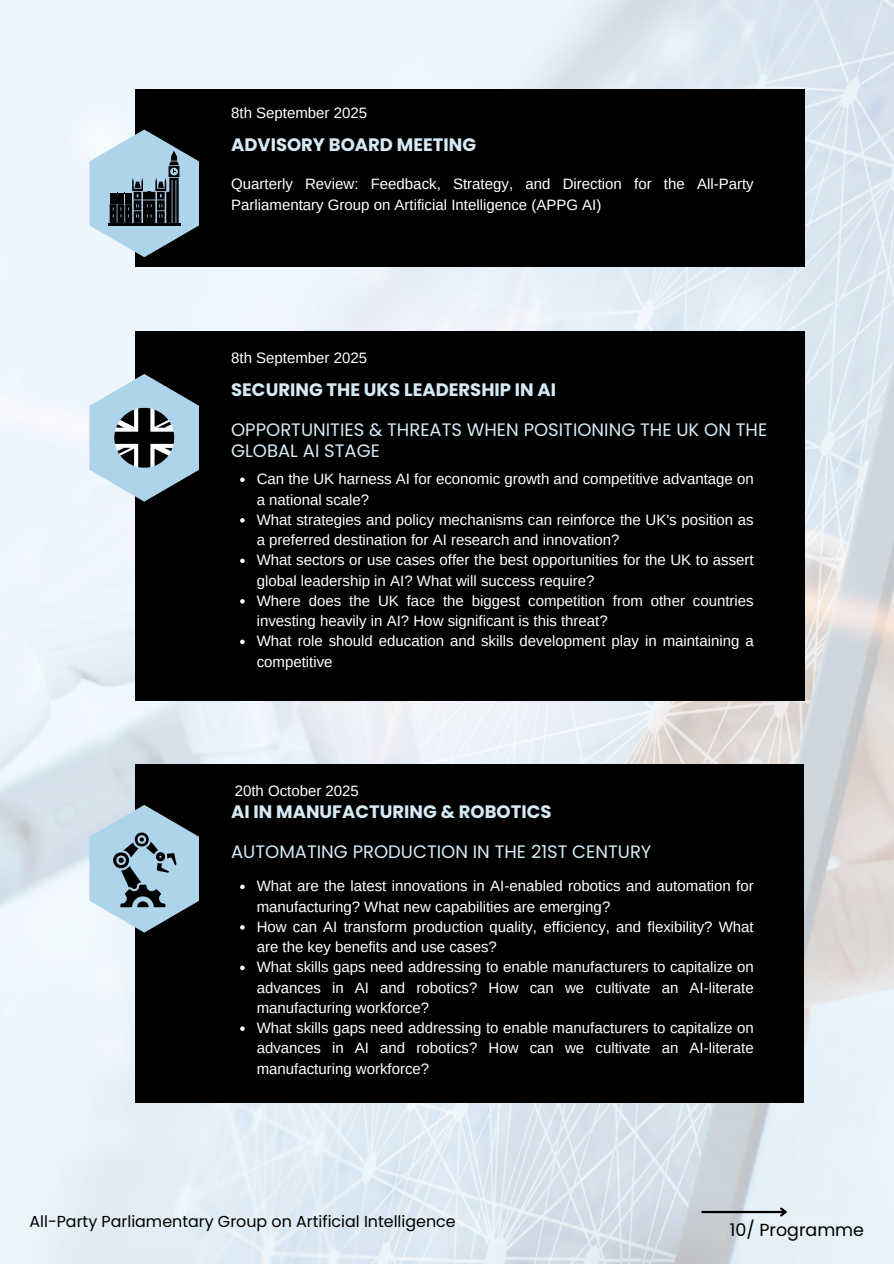
<style>
.page{position:relative;width:894px;height:1264px;background:#fff}
.page>*{position:absolute;margin:0;border:0;box-sizing:border-box;transform-origin:0 0}
.t1{font:18px/20.2px "Poppins";color:#d6eaf6}
.t2{font:700 18px "Poppins";color:#d6eaf6}
.t3{font:17.4px "Poppins";color:#000}
.t4{font:15.9px "Poppins";color:#000}
.t5{font:15px/20.2px "Arimo";color:#fff}
</style>
<div class="page">
<img style="left:0;top:0;width:893px;height:1263px">
<div style="left:135px;top:89px;width:669px;height:178px;background:#000"></div>
<svg style="left:89px;top:129px;width:110px;height:128px"></svg>
<div style="left:135px;top:331px;width:669px;height:369px;background:#000"></div>
<svg style="left:89px;top:374px;width:110px;height:127px"></svg>
<svg style="left:240px;top:477px;width:4px;height:5px"></svg>
<svg style="left:240px;top:518px;width:4px;height:4px"></svg>
<svg style="left:240px;top:558px;width:4px;height:5px"></svg>
<svg style="left:240px;top:599px;width:4px;height:4px"></svg>
<svg style="left:240px;top:639px;width:4px;height:5px"></svg>
<hr style="left:701px;top:1210px;width:84px;height:3px;background:#000">
<svg style="left:777px;top:1205px;width:12px;height:13px"></svg>
<div style="left:135px;top:764px;width:668px;height:338px;background:#000"></div>
<svg style="left:89px;top:804px;width:110px;height:128px"></svg>
<svg style="left:240px;top:884px;width:4px;height:5px"></svg>
<svg style="left:240px;top:925px;width:4px;height:4px"></svg>
<svg style="left:240px;top:965px;width:4px;height:5px"></svg>
<svg style="left:240px;top:1026px;width:4px;height:4px"></svg>
<p class="t5" style="left:231px;top:103px;width:137px">8th September 2025</p>
<p class="t2" style="left:231px;top:134px;width:246px">ADVISORY BOARD MEETING</p>
<p class="t5" style="left:231px;top:174px;width:524px">Quarterly Review: Feedback, Strategy, and Direction for the All-Party<br>Parliamentary Group on Artificial Intelligence (APPG AI)</p>
<p class="t5" style="left:231px;top:348px;width:137px">8th September 2025</p>
<p class="t2" style="left:231px;top:379px;width:326px">SECURING THE UKS LEADERSHIP IN AI</p>
<p class="t1" style="left:231px;top:420px;width:537px">OPPORTUNITIES &amp; THREATS WHEN POSITIONING THE UK ON THE<br>GLOBAL AI STAGE</p>
<p class="t5" style="left:256px;top:469px;width:498px">Can the UK harness AI for economic growth and competitive advantage on a national scale?<br>What strategies and policy mechanisms can reinforce the UK's position as a preferred destination for AI research and innovation?<br>What sectors or use cases offer the best opportunities for the UK to assert global leadership in AI? What will success require?<br>Where does the UK face the biggest competition from other countries investing heavily in AI? How significant is this threat?<br>What role should education and skills development play in maintaining a competitive</p>
<p class="t5" style="left:235px;top:780px;width:126px">20th October 2025</p>
<p class="t2" style="left:231px;top:801px;width:322px">AI IN MANUFACTURING &amp; ROBOTICS</p>
<p class="t1" style="left:231px;top:842px;width:421px">AUTOMATING PRODUCTION IN THE 21ST CENTURY</p>
<p class="t5" style="left:256px;top:876px;width:498px">What are the latest innovations in AI-enabled robotics and automation for manufacturing? What new capabilities are emerging?<br>How can AI transform production quality, efficiency, and flexibility? What are the key benefits and use cases?<br>What skills gaps need addressing to enable manufacturers to capitalize on advances in AI and robotics? How can we cultivate an AI-literate manufacturing workforce?<br>What skills gaps need addressing to enable manufacturers to capitalize on advances in AI and robotics? How can we cultivate an AI-literate manufacturing workforce?</p>
<p class="t4" style="left:29px;top:1212px;width:427px">All-Party Parliamentary Group on Artificial Intelligence</p>
<p class="t3" style="left:729px;top:1219px;width:136px">10/ Programme</p>
</div>
